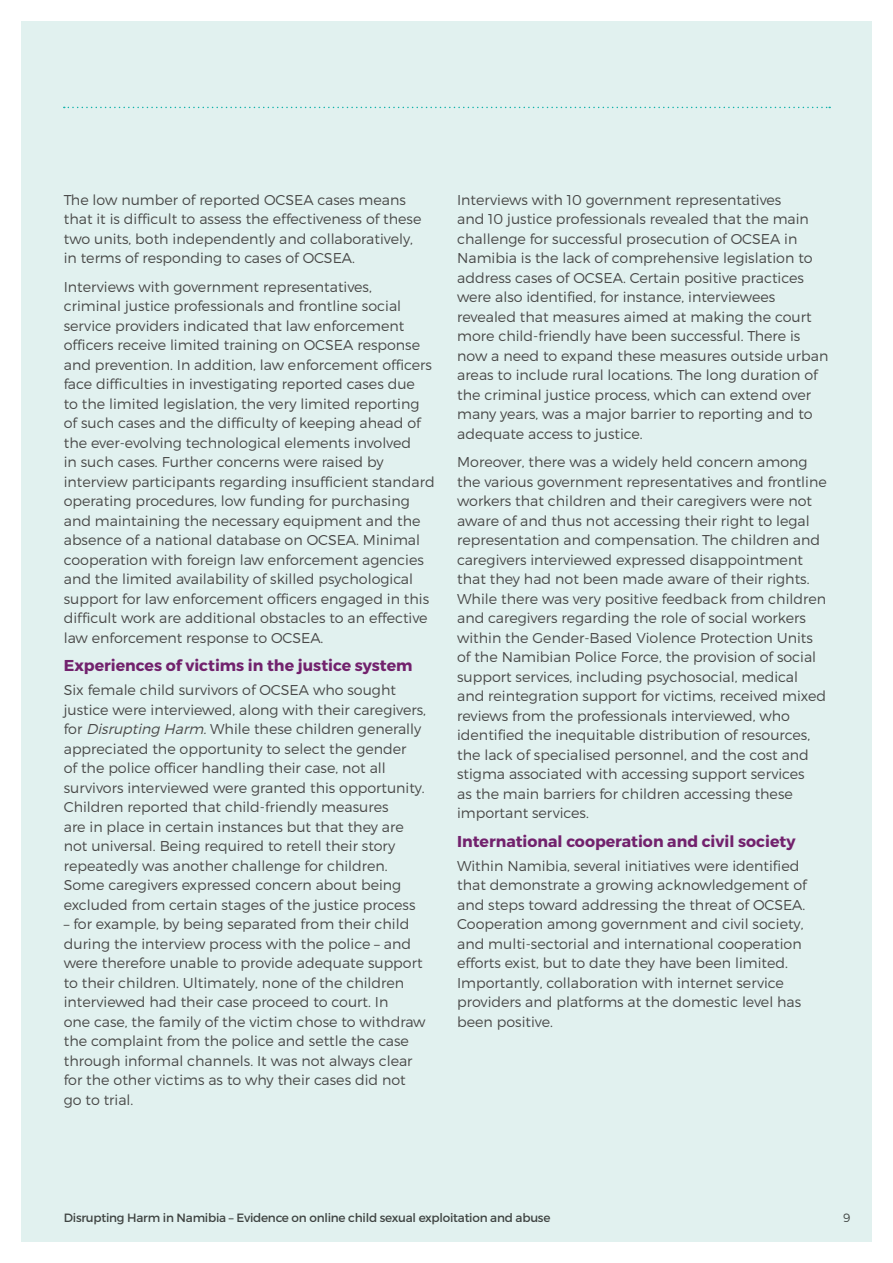
<style>
.page{position:relative;width:893px;height:1263px;background:#fff}
.page>*{position:absolute;margin:0;border:0;box-sizing:border-box;transform-origin:0 0}
.t1{font:700 15.75px "Montserrat";color:#72226d}
.t2{font:300 14.25px/19.5px "Montserrat";color:#484847}
.t3{font:12px "Montserrat";letter-spacing:-.02em;color:#484847}
.t4{font:300 12px "Montserrat";color:#484847}
.s1{font-style:italic}
</style>
<div class="page">
<div style="left:21px;top:21px;width:851px;height:1221px;background:#e1f1ef"></div>
<svg style="left:64px;top:107px;width:766px;height:1px"></svg>
<p class="t2" style="left:64px;top:190px;width:359px">The low number of reported OCSEA cases means that it is difficult to assess the effectiveness of these two units, both independently and collaboratively, in terms of responding to cases of OCSEA.</p>
<p class="t2" style="left:64px;top:277px;width:372px">Interviews with government representatives,<br>criminal justice professionals and frontline social service providers indicated that law enforcement officers receive limited training on OCSEA response and prevention. In addition, law enforcement officers face difficulties in investigating reported cases due<br>to the limited legislation, the very limited reporting of such cases and the difficulty of keeping ahead of the ever-evolving technological elements involved<br>in such cases. Further concerns were raised by interview participants regarding insufficient standard operating procedures, low funding for purchasing and maintaining the necessary equipment and the absence of a national database on OCSEA. Minimal cooperation with foreign law enforcement agencies and the limited availability of skilled psychological support for law enforcement officers engaged in this difficult work are additional obstacles to an effective law enforcement response to OCSEA.</p>
<p class="t1" style="left:64px;top:656px;width:350px">Experiences of victims in the justice system</p>
<p class="t2" style="left:64px;top:680px;width:364px">Six female child survivors of OCSEA who sought justice were interviewed, along with their caregivers, for <span class="s1">Disrupting Harm.</span>While these children generally appreciated the opportunity to select the gender<br>of the police officer handling their case, not all survivors interviewed were granted this opportunity.<br>Children reported that child-friendly measures<br>are in place in certain instances but that they are not universal. Being required to retell their story repeatedly was another challenge for children.<br>Some caregivers expressed concern about being excluded from certain stages of the justice process</p>
<p class="t2" style="left:64px;top:914px;width:363px">– for example, by being separated from their child during the interview process with the police – and were therefore unable to provide adequate support to their children. Ultimately, none of the children interviewed had their case proceed to court. In<br>one case, the family of the victim chose to withdraw the complaint from the police and settle the case through informal channels. It was not always clear for the other victims as to why their cases did not go to trial.</p>
<p class="t2" style="left:457px;top:190px;width:373px">Interviews with 10 government representatives<br>and 10 justice professionals revealed that the main challenge for successful prosecution of OCSEA in Namibia is the lack of comprehensive legislation to address cases of OCSEA. Certain positive practices were also identified, for instance, interviewees revealed that measures aimed at making the court more child-friendly have been successful. There is now a need to expand these measures outside urban areas to include rural locations. The long duration of the criminal justice process, which can extend over many years, was a major barrier to reporting and to adequate access to justice.</p>
<p class="t2" style="left:457px;top:452px;width:371px">Moreover, there was a widely held concern among the various government representatives and frontline workers that children and their caregivers were not aware of and thus not accessing their right to legal representation and compensation. The children and caregivers interviewed expressed disappointment that they had not been made aware of their rights.<br>While there was very positive feedback from children and caregivers regarding the role of social workers within the Gender-Based Violence Protection Units of the Namibian Police Force, the provision of social support services, including psychosocial, medical and reintegration support for victims, received mixed reviews from the professionals interviewed, who identified the inequitable distribution of resources, the lack of specialised personnel, and the cost and stigma associated with accessing support services<br>as the main barriers for children accessing these important services.</p>
<p class="t1" style="left:457px;top:831px;width:340px">International cooperation and civil society</p>
<p class="t2" style="left:457px;top:856px;width:351px">Within Namibia, several initiatives were identified that demonstrate a growing acknowledgement of and steps toward addressing the threat of OCSEA.<br>Cooperation among government and civil society, and multi-sectorial and international cooperation efforts exist, but to date they have been limited.<br>Importantly, collaboration with internet service providers and platforms at the domestic level has been positive.</p>
<p class="t3" style="left:64px;top:1210px;width:488px">Disrupting Harm in Namibia – Evidence on online child sexual exploitation and abuse</p>
<p class="t4" style="left:843px;top:1210px;width:9px">9</p>
</div>
